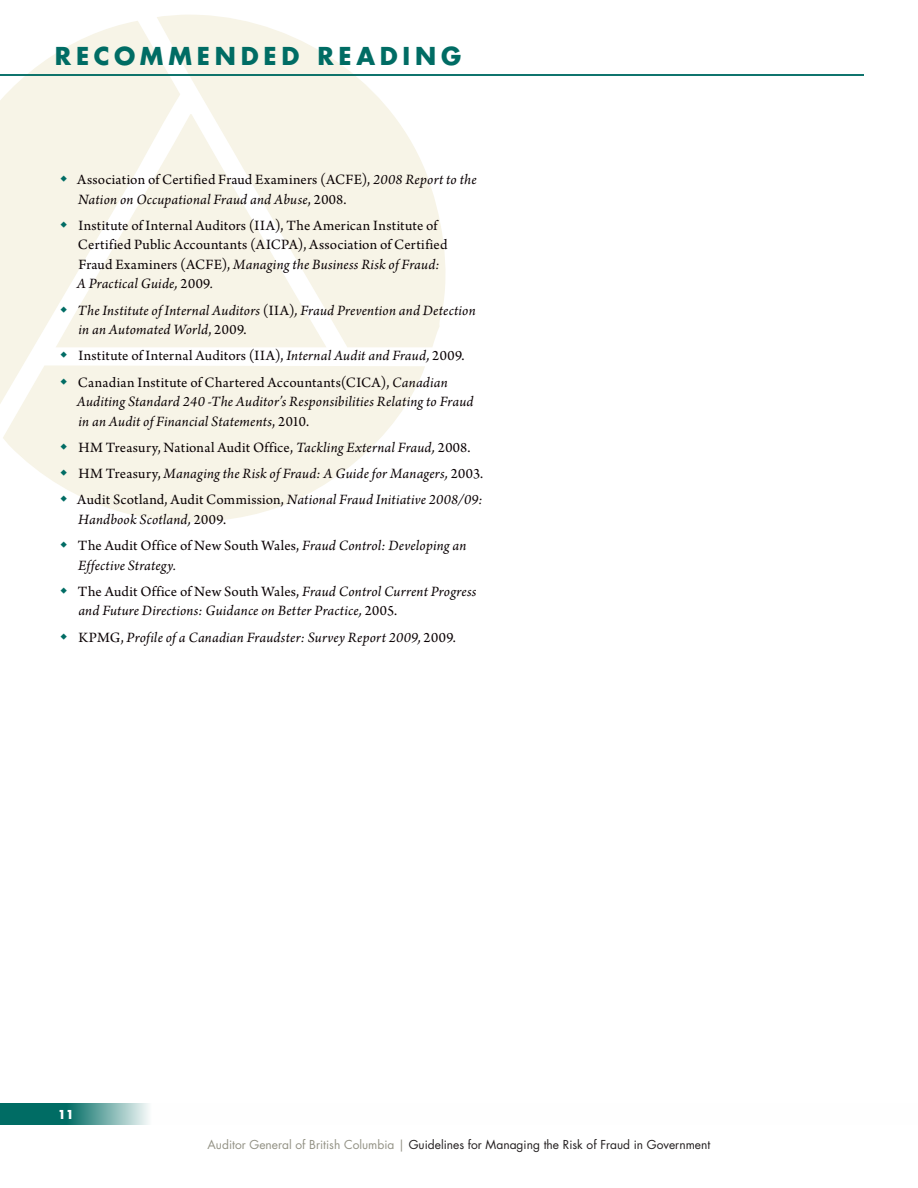
<style>
.page{position:relative;width:918px;height:1188px;background:#fff}
.page>*{position:absolute;margin:0;border:0;box-sizing:border-box;transform-origin:0 0}
.t1{font:700 24px "Futura";letter-spacing:.2em;color:#006c64}
.t2{font:italic 15px/26.2px "Arno Pro";letter-spacing:.015em;color:#0a0204}
.t3{font:15px/19.5px "Arno Pro";letter-spacing:.015em;color:#0a0204}
.t4{font:12px "Futura";color:#231f20}
.t5{font:700 12px "Futura";color:#fff}
.s1{font-style:italic}
.s2{font-style:normal}
.s3{color:#939285}
</style>
<div class="page">
<svg style="left:157px;top:15px;width:289px;height:332px;fill:#f7f4e7"></svg>
<svg style="left:0;top:21px;width:180px;height:383px;fill:#f7f4e7"></svg>
<svg style="left:56px;top:114px;width:271px;height:233px;background:#f8f5ea"></svg>
<svg style="left:3px;top:365px;width:422px;height:157px;fill:#f7f4e7"></svg>
<svg style="left:0;top:1104px;width:149px;height:21px;background:#43928c"></svg>
<hr style="left:0;top:74px;width:864px;height:2px;background:#006c64">
<svg style="left:61px;top:176px;width:6px;height:6px"></svg>
<svg style="left:61px;top:221px;width:6px;height:7px"></svg>
<svg style="left:61px;top:306px;width:6px;height:6px"></svg>
<svg style="left:61px;top:352px;width:6px;height:6px"></svg>
<svg style="left:61px;top:378px;width:6px;height:6px"></svg>
<svg style="left:61px;top:443px;width:6px;height:7px"></svg>
<svg style="left:61px;top:470px;width:6px;height:6px"></svg>
<svg style="left:61px;top:496px;width:6px;height:6px"></svg>
<h1 class="t1" style="left:55px;top:40px;width:404px">REC OMMENDED READI NG</h1>
<p class="t3" style="left:77px;top:171px;width:401px">Association of Certified Fraud Examiners (ACFE), <span class="s1">2008 Report to the<br>Nation on Occupational Fraud and Abuse</span>, 2008.</p>
<p class="t3" style="left:77px;top:216px;width:372px">Institute of Internal Auditors (IIA), The American Institute of Certified Public Accountants (AICPA), Association of Certified Fraud Examiners (ACFE), <span class="s1">Managing the Business Risk of Fraud:<br>A Practical Guide,</span> 2009<span class="s1">.</span></p>
<p class="t2" style="left:78px;top:301px;width:400px;line-height:19.5px">The Institute of Internal Auditors <span class="s2">(IIA)</span>, Fraud Prevention and Detection in an Automated World<span class="s2">, 2009.</span></p>
<p class="t3" style="left:78px;top:344px;width:388px;line-height:26.2px">Institute of Internal Auditors (IIA), <span class="s1">Internal Audit and Fraud,</span> 2009.<br>Canadian Institute of Chartered Accountants(CICA), <span class="s1">Canadian</span></p>
<p class="t2" style="left:77px;top:393px;width:398px;line-height:19.5px">Auditing Standard 240 -The Auditor’s Responsibilities Relating to Fraud in an Audit of Financial Statements<span class="s2">, 2010.</span></p>
<p class="t2" style="left:77px;top:435px;width:408px"><span class="s2">HM Treasury, National Audit Office,</span> Tackling External Fraud, <span class="s2">2008.<br>HM Treasury,</span> Managing the Risk of Fraud: A Guide for Managers, <span class="s2">2003.<br>Audit Scotland, Audit Commission,</span> National Fraud Initiative 2008/09:</p>
<p class="t2" style="left:78px;top:507px;width:390px">Handbook Scotland, <span class="s2">2009.<br>The Audit Office of New South Wales,</span> Fraud Control: Developing an</p>
<p class="t2" style="left:78px;top:553px;width:400px">Effective Strategy.<br><span class="s2">The Audit Office of New South Wales,</span> Fraud Control Current Progress</p>
<p class="t2" style="left:78px;top:599px;width:379px">and Future Directions: Guidance on Better Practice, <span class="s2">2005.<br>KPMG,</span> Profile of a Canadian Fraudster: Survey Report 2009, <span class="s2">2009.</span></p>
<p class="t5" style="left:58px;top:1107px;width:18px">11</p>
<p class="t4" style="left:208px;top:1137px;width:504px"><span class="s3">Auditor General of British Columbia |</span> Guidelines for Managing the Risk of Fraud in Government</p>
</div>
